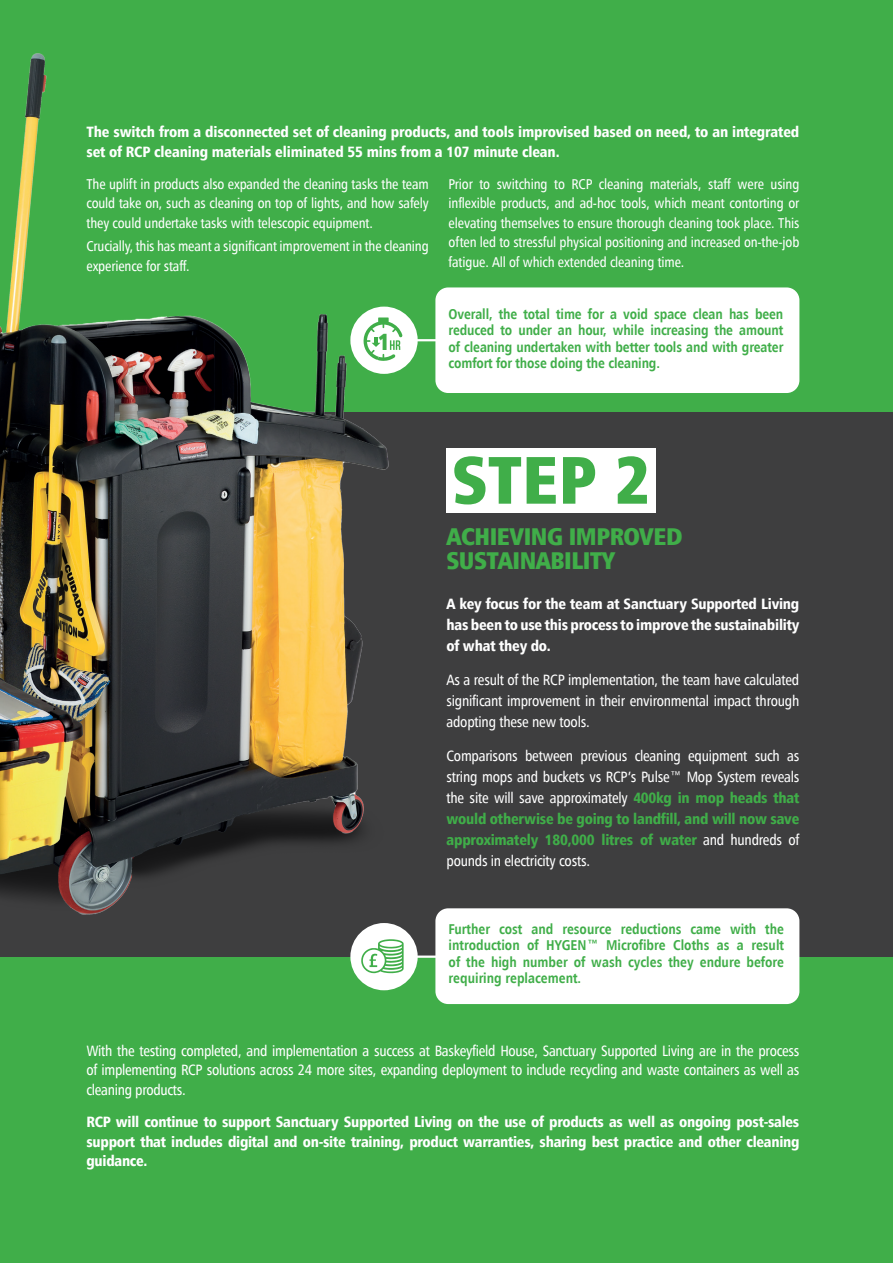
<style>
.page{position:relative;width:893px;height:1263px;background:#40ae49}
.page>*{position:absolute;margin:0;border:0;box-sizing:border-box;transform-origin:0 0}
.t1{font:900 condensed 67.2px "Humanist 777 BT";color:#40ae49}
.t2{font:900 condensed 24.3px/24px "Humanist 777 BT";letter-spacing:-.02em;color:#40ae49}
.t3{font:900 condensed 23.55px "Humanist 777 BT";color:#40ae49}
.t4{font:15px/21px "Humanist 777 BT Cn Rm";letter-spacing:-.015em;color:#fff;text-align:justify}
.t5{font:900 condensed 15px/19.5px "Humanist 777 BT";letter-spacing:-.01em;color:#fff;text-align:justify}
.t6{font:900 condensed 15px/21px "Humanist 777 BT";letter-spacing:-.015em;color:#40ae49}
.t7{font:14.25px/19.5px "Humanist 777 BT Cn Rm";letter-spacing:-.01em;color:#fff;text-align:justify}
.t8{font:700 condensed 14.25px/16.5px "Humanist 777 BT";letter-spacing:-.005em;color:#40ae49;text-align:justify}
.s1{font-family:"Humanist 777 BT";font-weight:900;font-stretch:condensed;color:#40ae49}
.s2{font-family:"Humanist 777 BT Cn Rm";font-weight:400;font-stretch:normal;color:#fff}
</style>
<div class="page">
<div style="left:0;top:412px;width:893px;height:545px;background:#3e3e3f"></div>
<img style="left:0;top:53px;width:402px;height:878px">
<div style="left:446px;top:448px;width:210px;height:65px;background:#fff"></div>
<div style="left:435px;top:287px;width:364px;height:106px;background:#fff;border-radius:13px"></div>
<div style="left:350px;top:307px;width:68px;height:67px;background:#fff;border-radius:50%"></div>
<svg style="left:363px;top:317px;width:39px;height:44px"></svg>
<hr style="left:411px;top:339px;width:32px;height:2px;background:#fff">
<div style="left:435px;top:908px;width:364px;height:96px;background:#fff;border-radius:13px"></div>
<hr style="left:404px;top:955px;width:39px;height:3px;background:#fff">
<div style="left:350px;top:923px;width:68px;height:67px;background:#fff;border-radius:50%"></div>
<svg style="left:361px;top:939px;width:43px;height:34px"></svg>
<p class="t5" style="left:86px;top:122px;width:714px">The switch from a disconnected set of cleaning products, and tools improvised based on need, to an integrated set of RCP cleaning materials eliminated 55 mins from a 107 minute clean.</p>
<p class="t7" style="left:86px;top:174px;width:344px">The uplift in products also expanded the cleaning tasks the team could take on, such as cleaning on top of lights, and how safely they could undertake tasks with telescopic equipment.</p>
<p class="t7" style="left:86px;top:236px;width:344px">Crucially, this has meant a significant improvement in the cleaning experience for staff.</p>
<h3 class="t3" style="left:378px;top:327px;width:14px">1</h3>
<p class="t7" style="left:449px;top:174px;width:352px">Prior to switching to RCP cleaning materials, staff were using inflexible products, and ad-hoc tools, which meant contorting or elevating themselves to ensure thorough cleaning took place. This often led to stressful physical positioning and increased on-the-job fatigue. All of which extended cleaning time.</p>
<p class="t8" style="left:449px;top:305px;width:336px">Overall, the total time for a void space clean has been reduced to under an hour, while increasing the amount of cleaning undertaken with better tools and with greater comfort for those doing the cleaning.</p>
<h1 class="t1" style="left:452px;top:437px;width:200px">STEP 2</h1>
<h2 class="t2" style="left:446px;top:524px;width:238px">ACHIEVING IMPROVED<br>SUSTAINABILITY</h2>
<p class="t5" style="left:446px;top:593px;width:354px;line-height:21px">A key focus for the team at Sanctuary Supported Living has been to use this process to improve the sustainability of what they do.</p>
<p class="t4" style="left:446px;top:669px;width:354px">As a result of the RCP implementation, the team have calculated significant improvement in their environmental impact through adopting these new tools.</p>
<p class="t4" style="left:446px;top:744px;width:354px">Comparisons between previous cleaning equipment such as string mops and buckets vs RCP’s Pulse™ Mop System reveals the site will save approximately <span class="s1">400kg in mop heads that</span></p>
<p class="t6" style="left:446px;top:807px;width:354px">would otherwise be going to landfill, and will now save approximately 180,000 litres of water <span class="s2">and hundreds of</span></p>
<p class="t4" style="left:446px;top:849px;width:145px">pounds in electricity costs.</p>
<p class="t8" style="left:449px;top:920px;width:337px">Further cost and resource reductions came with the introduction of HYGEN™ Microfibre Cloths as a result of the high number of wash cycles they endure before requiring replacement.</p>
<p class="t4" style="left:86px;top:1040px;width:714px;line-height:19.5px">With the testing completed, and implementation a success at Baskeyfield House, Sanctuary Supported Living are in the process of implementing RCP solutions across 24 more sites, expanding deployment to include recycling and waste containers as well as cleaning products.</p>
<p class="t5" style="left:86px;top:1111px;width:715px">RCP will continue to support Sanctuary Supported Living on the use of products as well as ongoing post-sales support that includes digital and on-site training, product warranties, sharing best practice and other cleaning guidance.</p>
</div>
